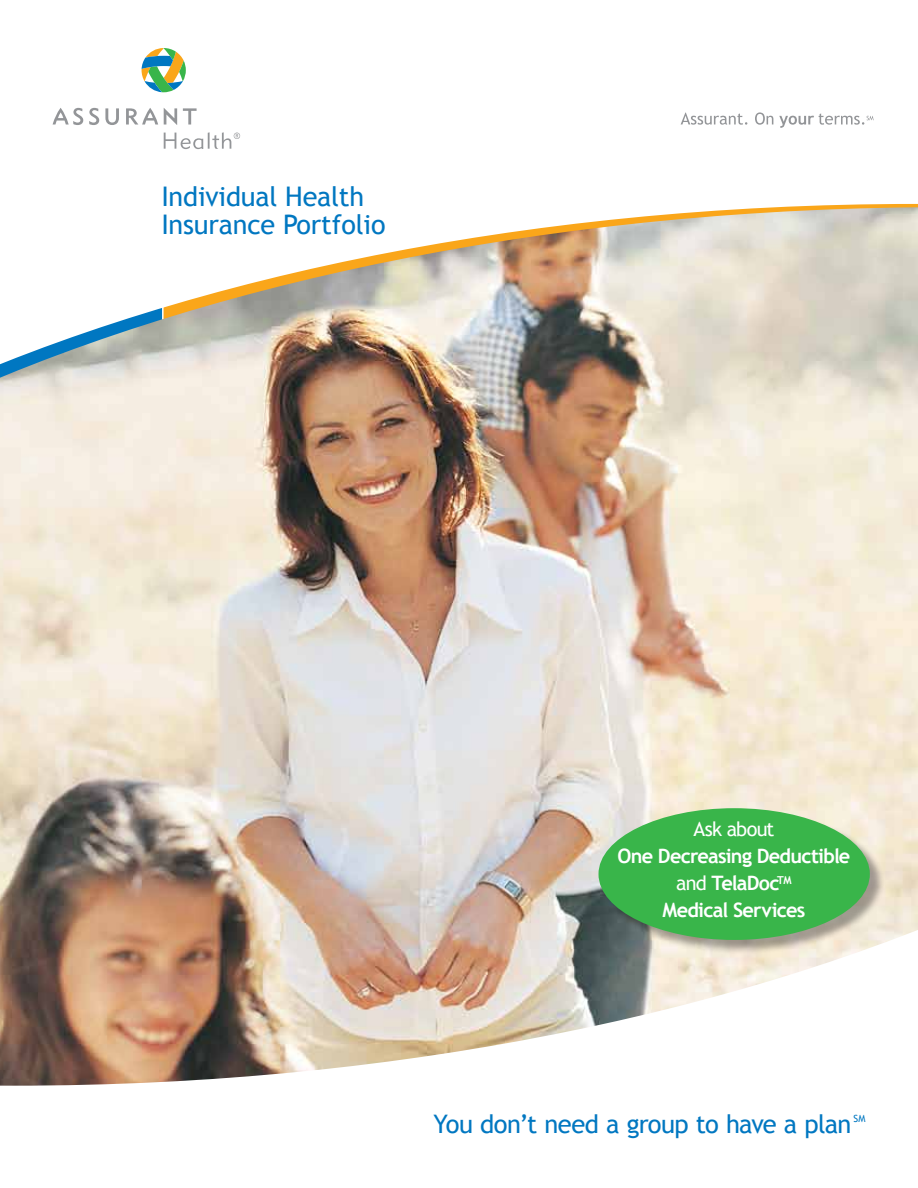
<style>
.page{position:relative;width:918px;height:1188px;background:#fff}
.page>*{position:absolute;margin:0;border:0;box-sizing:border-box;transform-origin:0 0}
.t1{font:27px/28.5px "Trebuchet MS";letter-spacing:-.005em;color:#0077c1}
.t2{font:25.5px "Trebuchet MS";letter-spacing:-.025em;color:#0077c1}
.t3{font:700 19.8px/27px "Trebuchet MS";letter-spacing:-.035em;color:#fff;text-align:center}
.t4{font:19.8px "Trebuchet MS";letter-spacing:-.035em;color:#fff}
.t5{font:9.9px "Trebuchet MS";color:#0077c1}
.s1{font-weight:400}
</style>
<div class="page">
<img style="left:0;top:385px;width:918px;height:534px">
<img style="left:0;top:919px;width:918px;height:167px">
<div style="left:600px;top:809px;width:284px;height:145px;background:#000;opacity:.35"></div>
<div style="left:599px;top:808px;width:271px;height:132px;background:#39b54a;border-radius:50%"></div>
<img style="left:163px;top:371px;width:755px;height:14px">
<svg style="left:0;top:371px;width:163px;height:14px;background:#dfddd6"></svg>
<hr style="left:162px;top:0;width:2px;height:378px;background:#fff">
<svg style="left:0;top:66px;width:918px;height:305px"></svg>
<svg style="left:89px;top:108px;width:10px;height:17px"></svg>
<svg style="left:105px;top:108px;width:14px;height:17px"></svg>
<svg style="left:183px;top:108px;width:14px;height:17px"></svg>
<svg style="left:53px;top:108px;width:30px;height:17px"></svg>
<svg style="left:126px;top:108px;width:32px;height:17px"></svg>
<svg style="left:164px;top:108px;width:13px;height:17px"></svg>
<svg style="left:142px;top:48px;width:44px;height:44px"></svg>
<svg style="left:164px;top:132px;width:76px;height:17px"></svg>
<svg style="left:681px;top:113px;width:66px;height:12px"></svg>
<svg style="left:755px;top:112px;width:18px;height:13px"></svg>
<svg style="left:779px;top:113px;width:95px;height:15px"></svg>
<h1 class="t1" style="left:161px;top:182px;width:226px">Individual Health<br>Insurance Portfolio</h1>
<p class="t4" style="left:693px;top:818px;width:83px">Ask about</p>
<p class="t3" style="left:617px;top:843px;width:234px">One Decreasing Deductible <span class="s1">and</span> TelaDoc<sup>TM<br></sup>Medical Services</p>
<p class="t2" style="left:434px;top:1109px;width:420px">You don’t need a group to have a plan</p>
<p class="t5" style="left:854px;top:1113px;width:13px">SM</p>
</div>
